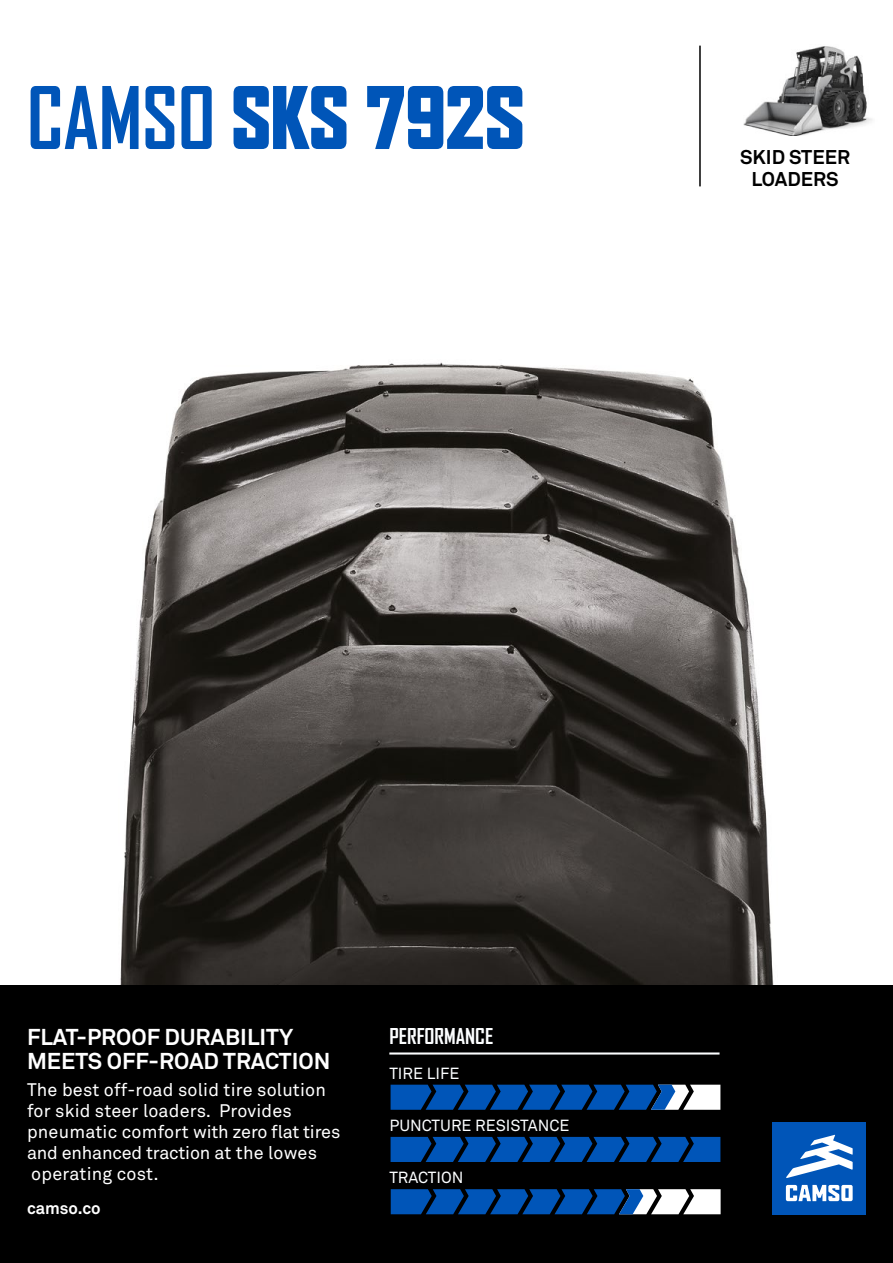
<style>
.page{position:relative;width:893px;height:1263px;background:#fff}
.page>*{position:absolute;margin:0;border:0;box-sizing:border-box;transform-origin:0 0}
.t1{font:900 82.5px "Agency FB";color:#0055b8;scale:.95 1}
.t2{font:700 22.65px/24.3px "Akkurat Office";color:#fff}
.t3{font:700 21px "Agency FB";color:#fcfeff}
.t4{font:700 19.65px/21.1px "Akkurat Office";color:#000;text-align:center}
.t5{font:18px/20.9px "Akkurat Office";letter-spacing:.01em;color:#fff}
.t6{font:700 16.65px "Akkurat Office";color:#fff}
.t7{font:15.9px "Akkurat Office";color:#fcfeff}
.s1{font-weight:700}
</style>
<div class="page">
<img style="left:0;top:362px;width:893px;height:624px">
<div style="left:0;top:986px;width:893px;height:277px;background:#000"></div>
<img style="left:743px;top:46px;width:129px;height:90px">
<hr style="left:699px;top:46px;width:2px;height:140px;background:#000">
<hr style="left:389px;top:1052px;width:330px;height:2px;background:#fcfeff">
<svg style="left:391px;top:1137px;width:329px;height:25px;background:#00499f"></svg>
<svg style="left:391px;top:1085px;width:329px;height:25px;background:#2260a8"></svg>
<svg style="left:391px;top:1189px;width:330px;height:25px;background:#376eae"></svg>
<div style="left:772px;top:1122px;width:94px;height:92px;background:#0055b8"></div>
<svg style="left:786px;top:1185px;width:67px;height:16px"></svg>
<svg style="left:786px;top:1135px;width:67px;height:43px"></svg>
<h1 class="t1" style="left:27px;top:70px;width:525px"><span class="s1">CAMSO</span> SKS 792S</h1>
<p class="t4" style="left:740px;top:147px;width:112px">SKID STEER<br>LOADERS</p>
<p class="t2" style="left:27px;top:1025px;width:305px">FLAT-PROOF DURABILITY<br>MEETS OFF-ROAD TRACTION</p>
<p class="t5" style="left:27px;top:1080px;width:315px">The best off-road solid tire solution for skid steer loaders. Provides pneumatic comfort with zero flat tires and enhanced traction at the lowes operating cost.</p>
<p class="t6" style="left:27px;top:1198px;width:75px">camso.co</p>
<p class="t3" style="left:389px;top:1024px;width:105px">PERFORMANCE</p>
<p class="t7" style="left:389px;top:1064px;width:72px">TIRE LIFE</p>
<p class="t7" style="left:389px;top:1116px;width:182px">PUNCTURE RESISTANCE</p>
<p class="t7" style="left:389px;top:1168px;width:76px">TRACTION</p>
</div>
